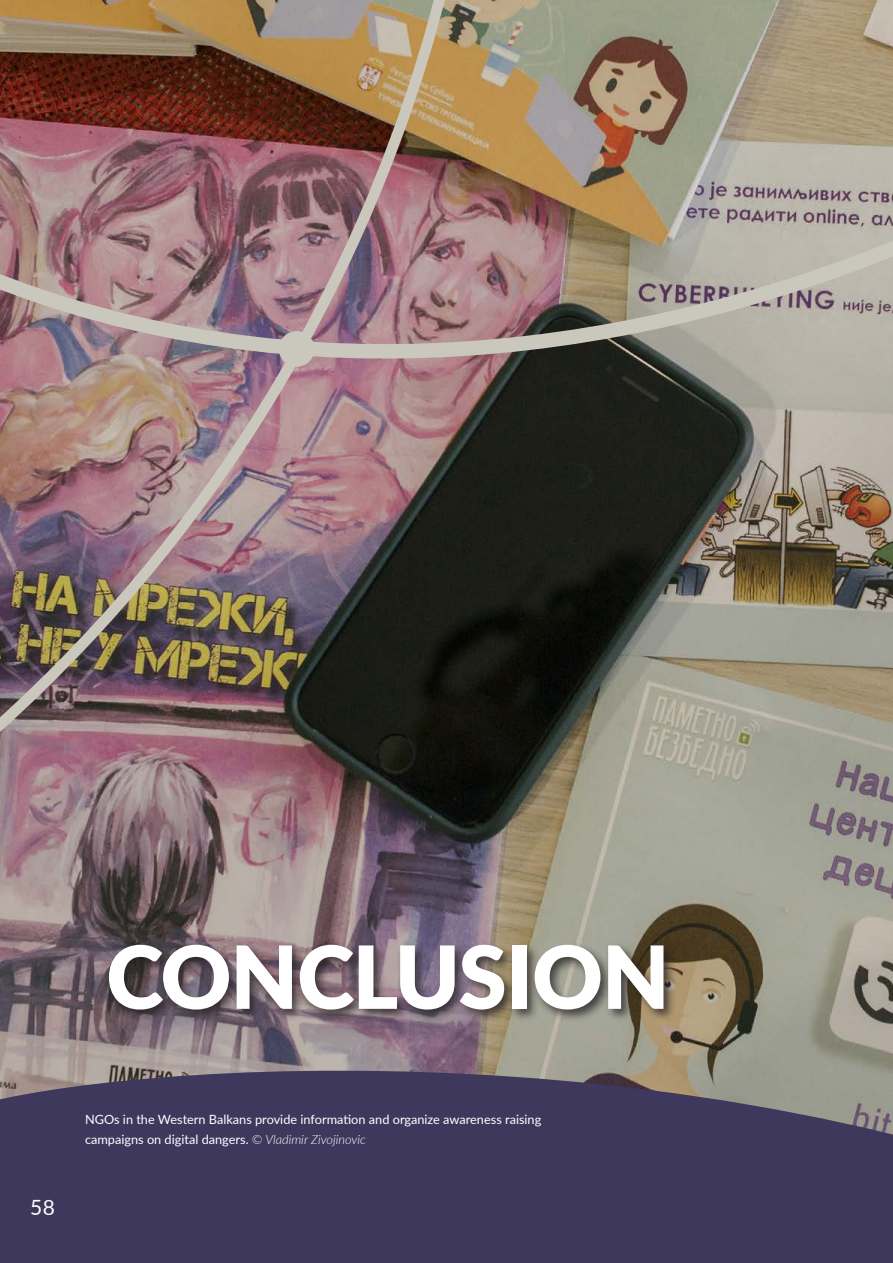
<style>
.page{position:relative;width:893px;height:1263px;background:#fff}
.page>*{position:absolute;margin:0;border:0;box-sizing:border-box;transform-origin:0 0}
.t1{font:900 87px "Lato";letter-spacing:-.01em;color:#fff}
.t2{font:21px "Lato";color:#fff}
.t3{font:12.75px/19.5px "Lato";color:#fff}
.s1{font-weight:300;font-style:italic}
</style>
<div class="page">
<img style="left:0;top:544px;width:893px;height:476px">
<div style="left:105px;top:940px;width:571px;height:82px;background:#231f20;opacity:.75"></div>
<svg style="left:0;top:1020px;width:893px;height:243px;background:#564f68"></svg>
<img style="left:0;top:544px;width:510px;height:272px">
<img style="left:0;top:0;width:893px;height:544px">
<h1 class="t1" style="left:106px;top:912px;width:565px">CONCLUSION</h1>
<h2 class="t2" style="left:30px;top:1192px;width:26px">58</h2>
<p class="t3" style="left:85px;top:1109px;width:458px">NGOs in the Western Balkans provide information and organize awareness raising campaigns on digital dangers. <span class="s1">© Vladimir Zivojinovic</span></p>
</div>
